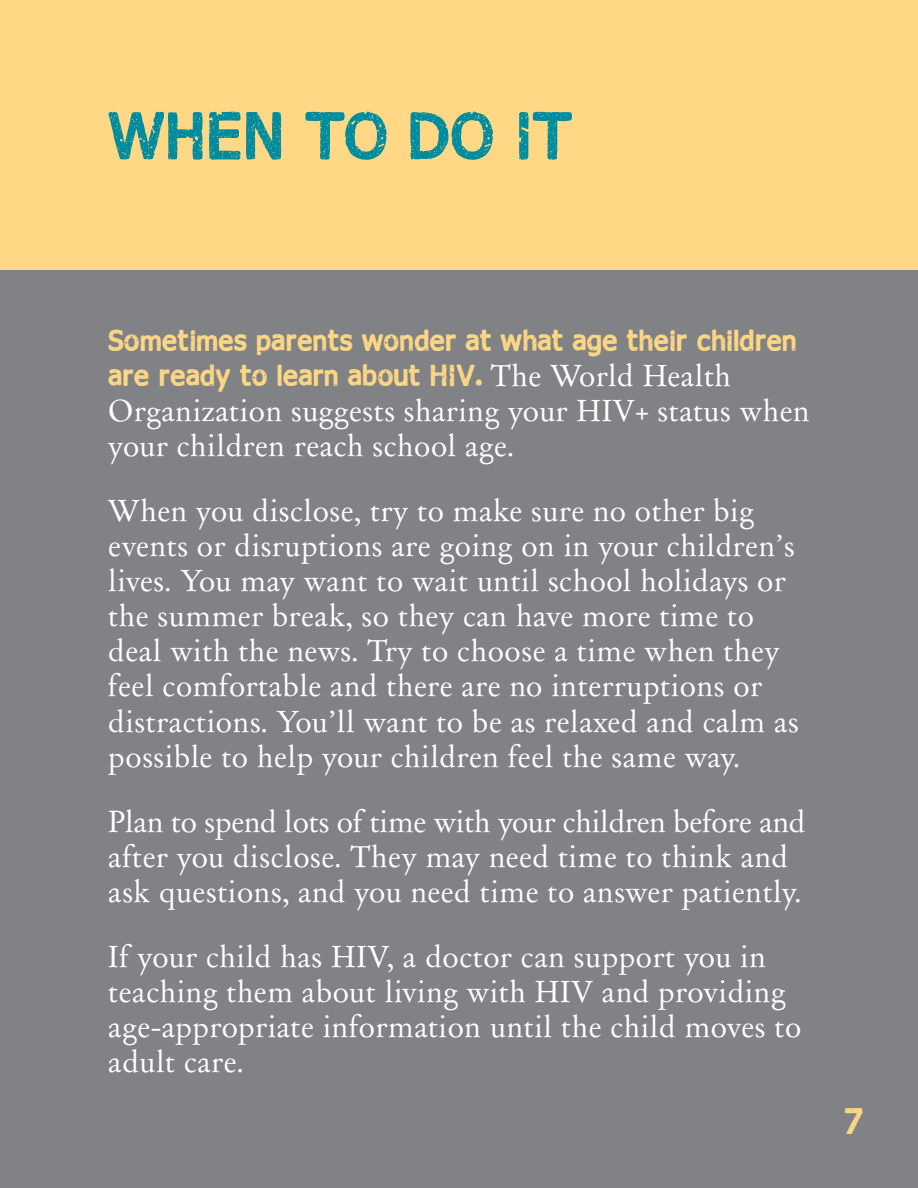
<style>
.page{position:relative;width:918px;height:1188px;background:#fff}
.page>*{position:absolute;margin:0;border:0;box-sizing:border-box;transform-origin:0 0}
.t1{font:66px "Good bye lullaby";letter-spacing:-.01em;color:#008b9e}
.t2{font:36px "Good bye lullaby";color:#ffd886}
.t3{font:30px/35.1px "Good bye lullaby";color:#ffd886}
.t4{font:29.4px/35.1px "Day Roman";color:#fff}
.s1{font-family:"Day Roman";font-size:29.4px;color:#fff}
</style>
<div class="page">
<div style="left:0;top:0;width:918px;height:270px;background:#ffd886"></div>
<div style="left:1px;top:270px;width:917px;height:918px;background:#808285"></div>
<h1 class="t1" style="left:108px;top:103px;width:468px">WHEN TO DO IT</h1>
<p class="t3" style="left:108px;top:323px;width:690px">Sometimes parents wonder at what age their children are ready to learn about HIV.<span class="s1">The World Health</span></p>
<p class="t4" style="left:108px;top:393px;width:703px">Organization suggests sharing your HIV+ status when your children reach school age.</p>
<p class="t4" style="left:108px;top:493px;width:693px">When you disclose, try to make sure no other big events or disruptions are going on in your children’s lives. You may want to wait until school holidays or the summer break, so they can have more time to deal with the news. Try to choose a time when they feel comfortable and there are no interruptions or distractions. You’ll want to be as relaxed and calm as possible to help your children feel the same way.</p>
<p class="t4" style="left:108px;top:804px;width:699px">Plan to spend lots of time with your children before and after you disclose. They may need time to think and ask questions, and you need time to answer patiently.</p>
<p class="t4" style="left:108px;top:939px;width:695px">If your child has HIV, a doctor can support you in teaching them about living with HIV and providing age-appropriate information until the child moves to adult care.</p>
<p class="t2" style="left:844px;top:1103px;width:21px">7</p>
</div>
